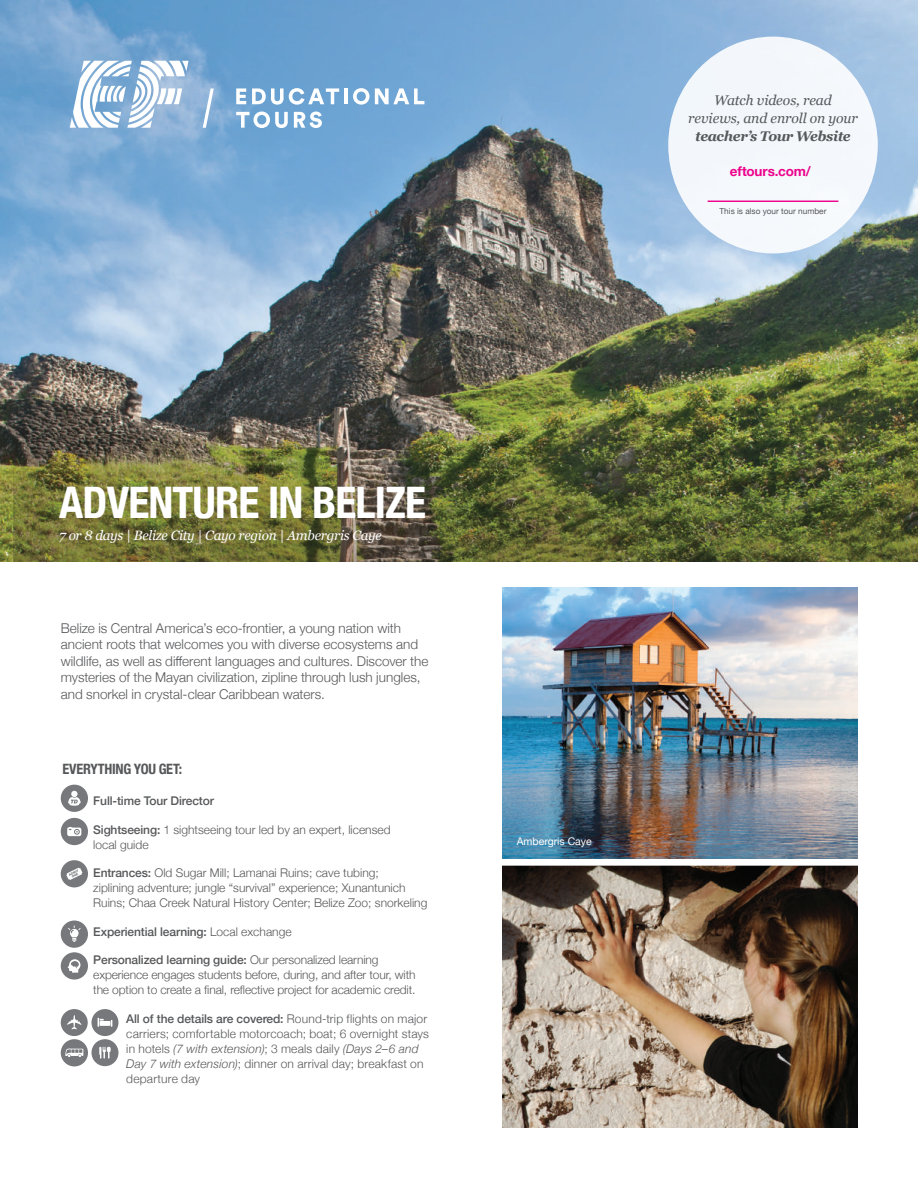
<style>
.page{position:relative;width:918px;height:1188px;background:#fff}
.page>*{position:absolute;margin:0;border:0;box-sizing:border-box;transform-origin:0 0}
.t1{font:700 condensed 43.5px "Helvetica Neue";letter-spacing:-.02em;color:#fff}
.t2{font:700 condensed 14.25px "Helvetica Neue";letter-spacing:-.02em;color:#57585a}
.t3{font:italic 13.95px/18px "Georgia";letter-spacing:-.01em;color:#57585a;text-align:center}
.t4{font:italic 700 13.95px "Georgia";letter-spacing:-.03em;color:#57585a}
.t5{font:300 13.5px/16.5px "Helvetica Neue";color:#57585a}
.t6{font:italic 13.5px "Georgia";letter-spacing:-.02em;color:#fff}
.t7{font:700 13.5px "Helvetica Neue";letter-spacing:-.015em;color:#ed028c}
.t8{font:300 12px/15px "Helvetica Neue";color:#57585a}
.t9{font:500 12px "Helvetica Neue";letter-spacing:-.01em;color:#57585a}
.t10{font:10.5px "Helvetica Neue";color:#fff}
.t11{font:8.25px "Helvetica Neue";color:#57585a}
.s1{font-weight:500}
.s2{font-weight:300}
.s3{font-style:italic}
</style>
<div class="page">
<img style="left:0;top:0;width:918px;height:561px">
<img style="left:13px;top:432px;width:905px;height:129px">
<img style="left:503px;top:866px;width:355px;height:261px">
<img style="left:503px;top:588px;width:355px;height:270px">
<div style="left:668px;top:37px;width:210px;height:216px;background:#f4f8fb;border-radius:50%"></div>
<hr style="left:708px;top:201px;width:130px;height:1px;background:#ed028c">
<svg style="left:61px;top:785px;width:27px;height:27px"></svg>
<svg style="left:61px;top:818px;width:27px;height:27px"></svg>
<svg style="left:61px;top:860px;width:27px;height:27px"></svg>
<svg style="left:61px;top:921px;width:27px;height:59px"></svg>
<svg style="left:61px;top:1009px;width:57px;height:57px"></svg>
<svg style="left:236px;top:88px;width:10px;height:16px"></svg>
<svg style="left:252px;top:88px;width:87px;height:17px"></svg>
<hr style="left:344px;top:88px;width:4px;height:16px;background:#fff">
<svg style="left:353px;top:88px;width:16px;height:17px"></svg>
<svg style="left:375px;top:88px;width:49px;height:16px"></svg>
<svg style="left:236px;top:112px;width:52px;height:16px"></svg>
<svg style="left:294px;top:112px;width:28px;height:16px"></svg>
<svg style="left:70px;top:61px;width:119px;height:67px"></svg>
<svg style="left:203px;top:88px;width:11px;height:40px"></svg>
<p class="t3" style="left:688px;top:91px;width:171px">Watch videos, read reviews, and enroll on your</p>
<p class="t4" style="left:695px;top:126px;width:157px">teacher’s Tour Website</p>
<p class="t7" style="left:730px;top:160px;width:82px">eftours.com/</p>
<p class="t11" style="left:720px;top:205px;width:108px">This is also your tour number</p>
<h1 class="t1" style="left:59px;top:466px;width:368px">ADVENTURE IN BELIZE</h1>
<p class="t6" style="left:59px;top:526px;width:324px">7 or 8 days | Belize City | Cayo region | Ambergris Caye</p>
<p class="t5" style="left:61px;top:619px;width:369px">Belize is Central America’s eco-frontier, a young nation with ancient roots that welcomes you with diverse ecosystems and wildlife, as well as different languages and cultures. Discover the mysteries of the Mayan civilization, zipline through lush jungles, and snorkel in crystal-clear Caribbean waters.</p>
<p class="t2" style="left:62px;top:757px;width:121px">EVERYTHING YOU GET:</p>
<p class="t9" style="left:93px;top:792px;width:122px">Full-time Tour Director</p>
<p class="t8" style="left:93px;top:821px;width:299px"><span class="s1">Sightseeing:</span> 1 sightseeing tour led by an expert, licensed local guide</p>
<p class="t8" style="left:93px;top:865px;width:336px"><span class="s1">Entrances:</span> Old Sugar Mill; Lamanai Ruins; cave tubing;<br>ziplining adventure; jungle “survival” experience; Xunantunich<br>Ruins; Chaa Creek Natural History Center; Belize Zoo; snorkeling</p>
<p class="t9" style="left:93px;top:922px;width:200px">Experiential learning: <span class="s2">Local exchange</span></p>
<p class="t8" style="left:93px;top:952px;width:324px"><span class="s1">Personalized learning guide:</span> Our personalized learning experience engages students before, during, and after tour, with the option to create a final, reflective project for academic credit.</p>
<p class="t8" style="left:126px;top:1011px;width:304px"><span class="s1">All of the details are covered:</span> Round-trip flights on major carriers; comfortable motorcoach; boat; 6 overnight stays in hotels <span class="s3">(7 with extension)</span>; 3 meals daily <span class="s3">(Days 2–6 and Day 7 with extension)</span>; dinner on arrival day; breakfast on departure day</p>
<p class="t10" style="left:517px;top:834px;width:76px">Ambergris Caye</p>
</div>
